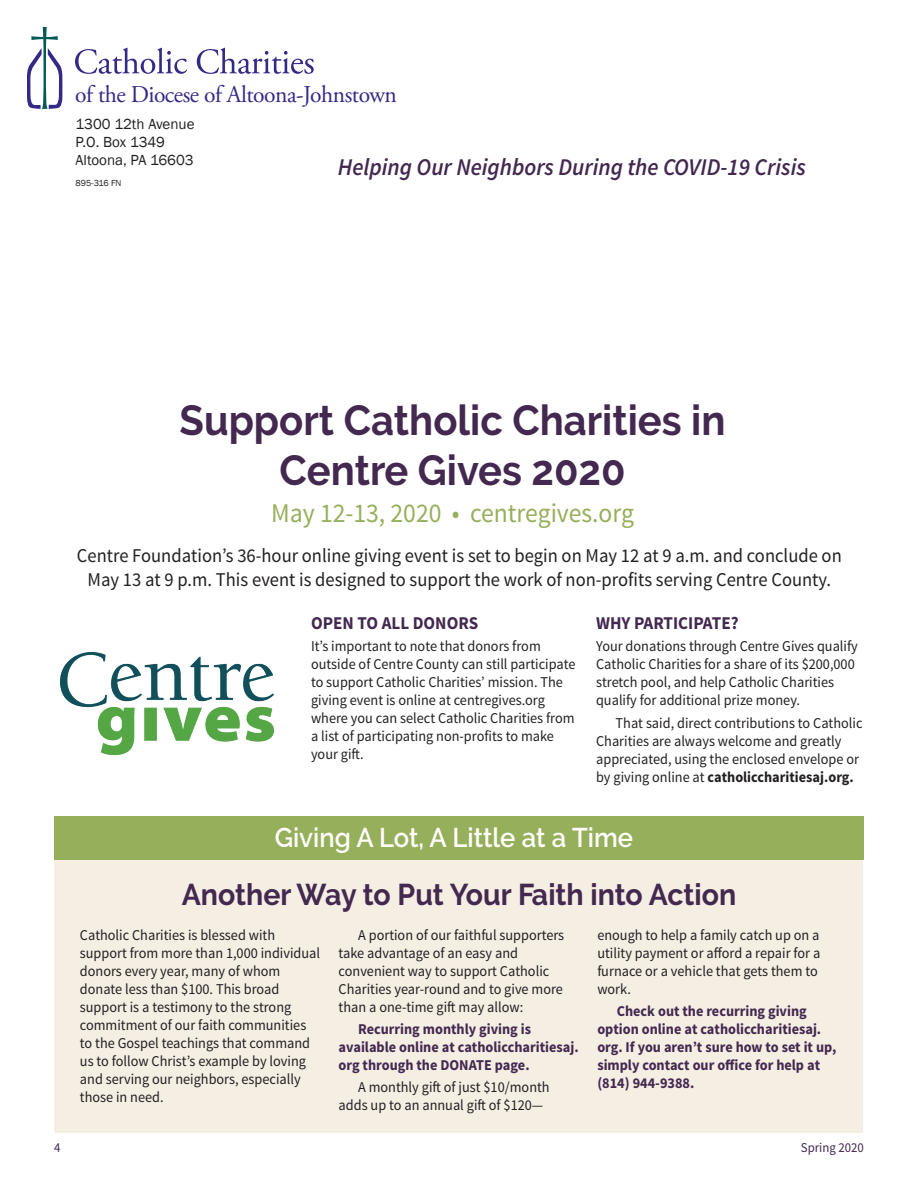
<style>
.page{position:relative;width:918px;height:1188px;background:#fff}
.page>*{position:absolute;margin:0;border:0;box-sizing:border-box;transform-origin:0 0}
._2_Headline{font:700 42px/50.4px "Raleway";color:#432850;text-align:center;scale:.95 1}
._2_Headline-2{font:700 30px "Raleway";color:#432850;scale:.95 1}
._3_Subhead{font:27px "Source Sans Pro";color:#96af5a;scale:.95 1}
._2_Headline-3{font:600 27px "Raleway";color:#fff;scale:.95 1}
.t1{font:24.15px "Adobe Garamond Pro";letter-spacing:-.02em;color:#332986}
._1_Body_Text{font:italic 600 24px "Source Sans Pro";color:#432850;scale:.95 1}
._1_Body_Text-2{font:19.5px/23.4px "Source Sans Pro";color:#231f20;text-align:center;scale:.95 1}
._1_Body_Text-3{font:700 18px "Source Sans Pro";color:#432850;scale:.95 1}
._1_Body_Text-4{font:15px/18px "Source Sans Pro";color:#231f20;scale:.95 1}
._1_Body_Text-5{font:700 15px/18px "Source Sans Pro";color:#432850;scale:.95 1}
.t2{font:15px "Franklin Gothic";color:#231f20}
.t3{font:13.5px "Source Sans Pro";color:#432850;scale:.95 1}
.t4{font:9px "Franklin Gothic";color:#231f20}
.s1{font-weight:700}
</style>
<div class="page">
<div style="left:55px;top:817px;width:808px;height:316px;background:#f4eee3"></div>
<svg style="left:27px;top:27px;width:35px;height:82px"></svg>
<svg style="left:75px;top:48px;width:112px;height:26px"></svg>
<svg style="left:197px;top:48px;width:117px;height:26px"></svg>
<img style="left:60px;top:652px;width:214px;height:103px">
<div style="left:54px;top:816px;width:810px;height:43px;background:#96af5a"></div>
<p class="t1" style="left:75px;top:80px;width:323px">of the Diocese of Altoona-Johnstown</p>
<p class="t2" style="left:76px;top:115px;width:120px">1300 12th Avenue</p>
<p class="t2" style="left:76px;top:133px;width:91px">P.O. Box 1349</p>
<p class="t2" style="left:76px;top:151px;width:120px">Altoona, PA 16603</p>
<p class="t4" style="left:76px;top:178px;width:47px">895‑316 FN</p>
<p class="_1_Body_Text" style="left:338px;top:152px;width:494px">Helping Our Neighbors During the COVID-19 Crisis</p>
<p class="_2_Headline" style="left:180px;top:395px;width:576px">Support Catholic Charities in<br>Centre Gives 2020</p>
<p class="_3_Subhead" style="left:271px;top:496px;width:384px">May 12‑13, 2020 • centregives.org</p>
<p class="_1_Body_Text-2" style="left:77px;top:545px;width:807px">Centre Foundation’s 36‑hour online giving event is set to begin on May 12 at 9 a.m. and conclude on<br>May 13 at 9 p.m. This event is designed to support the work of non‑profits serving Centre County.</p>
<p class="_1_Body_Text-3" style="left:311px;top:612px;width:177px">OPEN TO ALL DONORS</p>
<p class="_1_Body_Text-4" style="left:311px;top:638px;width:280px">It’s important to note that donors from outside of Centre County can still participate to support Catholic Charities’ mission. The giving event is online at centregives.org where you can select Catholic Charities from a list of participating non‑profits to make your gift.</p>
<p class="_1_Body_Text-3" style="left:596px;top:612px;width:152px">WHY PARTICIPATE?</p>
<p class="_1_Body_Text-4" style="left:596px;top:638px;width:277px">Your donations through Centre Gives qualify Catholic Charities for a share of its $200,000 stretch pool, and help Catholic Charities qualify for additional prize money.</p>
<p class="_1_Body_Text-4" style="left:596px;top:714px;width:282px;text-indent:19px">That said, direct contributions to Catholic Charities are always welcome and greatly appreciated, using the enclosed envelope or by giving online at <span class="s1">catholiccharitiesaj.org.</span></p>
<p class="_2_Headline-3" style="left:275px;top:822px;width:379px">Giving A Lot, A Little at a Time</p>
<p class="_2_Headline-2" style="left:182px;top:877px;width:585px">Another Way to Put Your Faith into Action</p>
<p class="_1_Body_Text-4" style="left:80px;top:926px;width:254px">Catholic Charities is blessed with support from more than 1,000 individual donors every year, many of whom donate less than $100. This broad support is a testimony to the strong commitment of our faith communities to the Gospel teachings that command us to follow Christ’s example by loving and serving our neighbors, especially those in need.</p>
<p class="_1_Body_Text-4" style="left:339px;top:926px;width:239px;text-indent:19px">A portion of our faithful supporters take advantage of an easy and convenient way to support Catholic Charities year‑round and to give more than a one‑time gift may allow:</p>
<p class="_1_Body_Text-5" style="left:339px;top:1020px;width:254px;text-indent:19px">Recurring monthly giving is available online at catholiccharitiesaj. org through the DONATE page.</p>
<p class="_1_Body_Text-4" style="left:339px;top:1078px;width:224px;text-indent:19px">A monthly gift of just $10/month adds up to an annual gift of $120—</p>
<p class="_1_Body_Text-4" style="left:597px;top:926px;width:236px">enough to help a family catch up on a utility payment or afford a repair for a furnace or a vehicle that gets them to work.</p>
<p class="_1_Body_Text-5" style="left:597px;top:1002px;width:253px;text-indent:19px">Check out the recurring giving option online at catholiccharitiesaj. org. If you aren’t sure how to set it up, simply contact our office for help at (814) 944‑9388.</p>
<p class="t3" style="left:54px;top:1139px;width:8px">4</p>
<p class="t3" style="left:801px;top:1139px;width:68px">Spring 2020</p>
</div>
